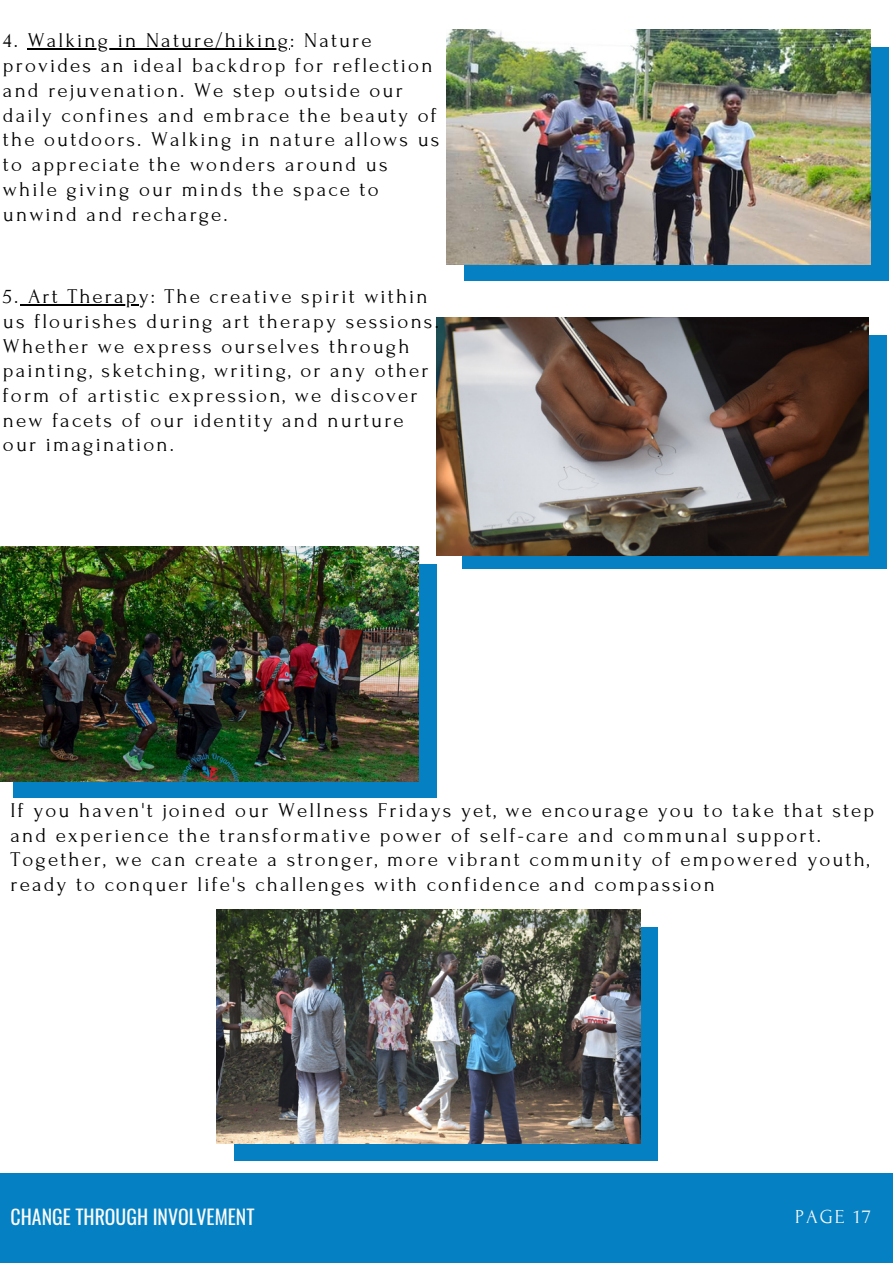
<style>
.page{position:relative;width:893px;height:1264px;background:#fff}
.page>*{position:absolute;margin:0;border:0;box-sizing:border-box;transform-origin:0 0}
.t1{font:21px/24.8px "Forum";letter-spacing:.1em;color:#000}
.t2{font:19.8px "Oswald";color:#fafafa}
.t3{font:19.8px "Forum";letter-spacing:.1em;color:#fafafa}
</style>
<div class="page">
<div style="left:0;top:1173px;width:892px;height:89px;background:#0581c3"></div>
<div style="left:464px;top:263px;width:406px;height:18px;background:#0581c3"></div>
<div style="left:870px;top:263px;width:18px;height:18px;background:#0581c3"></div>
<div style="left:870px;top:47px;width:18px;height:216px;background:#0581c3"></div>
<div style="left:13px;top:780px;width:406px;height:18px;background:#0581c3"></div>
<div style="left:419px;top:780px;width:18px;height:18px;background:#0581c3"></div>
<div style="left:419px;top:564px;width:18px;height:216px;background:#0581c3"></div>
<div style="left:462px;top:551px;width:406px;height:17px;background:#0581c3"></div>
<div style="left:868px;top:551px;width:18px;height:17px;background:#0581c3"></div>
<div style="left:868px;top:335px;width:18px;height:216px;background:#0581c3"></div>
<img style="left:446px;top:29px;width:424px;height:235px">
<img style="left:437px;top:317px;width:431px;height:238px">
<img style="left:0;top:546px;width:418px;height:235px">
<div style="left:234px;top:1143px;width:406px;height:17px;background:#0581c3"></div>
<div style="left:640px;top:1143px;width:18px;height:17px;background:#0581c3"></div>
<div style="left:640px;top:927px;width:18px;height:216px;background:#0581c3"></div>
<img style="left:216px;top:909px;width:424px;height:234px">
<hr style="left:28px;top:48px;width:262px;height:2px;background:#000">
<hr style="left:21px;top:304px;width:118px;height:1px;background:#000">
<p class="t1" style="left:3px;top:29px;width:438px">4. Walking in Nature/hiking: Nature provides an ideal backdrop for reflection and rejuvenation. We step outside our daily confines and embrace the beauty of the outdoors. Walking in nature allows us to appreciate the wonders around us while giving our minds the space to unwind and recharge.</p>
<p class="t1" style="left:3px;top:284px;width:437px">5. Art Therapy: The creative spirit within us flourishes during art therapy sessions.<br>Whether we express ourselves through painting, sketching, writing, or any other form of artistic expression, we discover new facets of our identity and nurture our imagination.</p>
<p class="t1" style="left:11px;top:798px;width:865px">If you haven't joined our Wellness Fridays yet, we encourage you to take that step and experience the transformative power of self-care and communal support.<br>Together, we can create a stronger, more vibrant community of empowered youth, ready to conquer life's challenges with confidence and compassion</p>
<p class="t2" style="left:11px;top:1201px;width:245px">CHANGE THROUGH INVOLVEMENT</p>
<p class="t3" style="left:795px;top:1206px;width:77px">PAGE 17</p>
</div>
